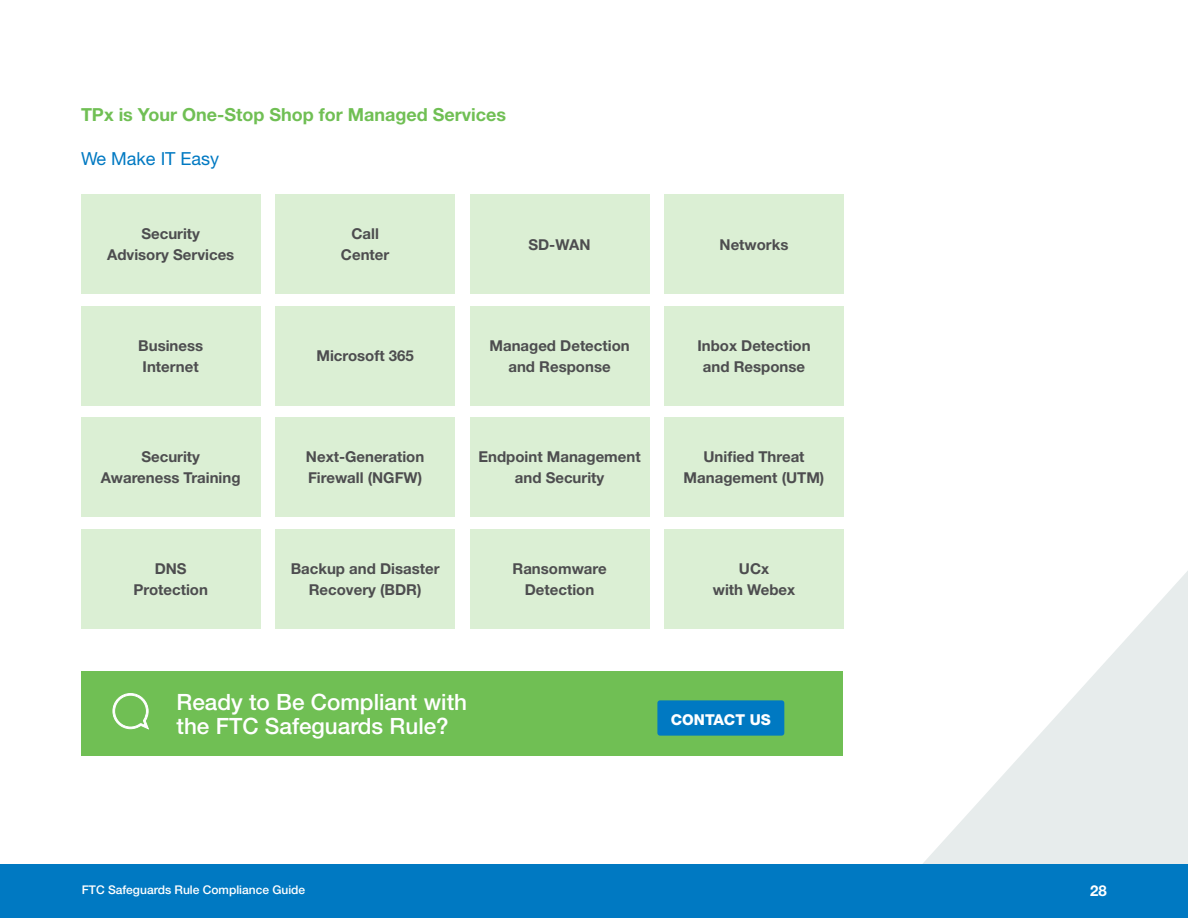
<style>
.page{position:relative;width:1188px;height:918px;background:#fff}
.page>*{position:absolute;margin:0;border:0;box-sizing:border-box;transform-origin:0 0}
.t1{font:500 22.5px/24px "Helvetica Neue LT Std";color:#fff}
.t2{font:700 18px "Helvetica Neue LT Std";color:#70bf54}
.t3{font:18px "Helvetica Neue LT Std";color:#0079c2}
.t4{font:700 15px/21px "Helvetica Neue LT Std";color:#4d4d4f;text-align:center}
.t5{font:800 15px "Helvetica Neue LT Std";color:#fff}
.t6{font:700 15px "Helvetica Neue LT Std";color:#fff}
.t7{font:500 12px "Helvetica Neue LT Std";color:#fff}
</style>
<div class="page">
<div style="left:0;top:864px;width:1188px;height:54px;background:#0079c2"></div>
<svg style="left:923px;top:571px;width:265px;height:293px;fill:#e7ecec"></svg>
<div style="left:81px;top:194px;width:179px;height:100px;background:#dbefd4"></div>
<div style="left:275px;top:194px;width:180px;height:100px;background:#dbefd4"></div>
<div style="left:470px;top:194px;width:179px;height:100px;background:#dbefd4"></div>
<div style="left:664px;top:194px;width:180px;height:100px;background:#dbefd4"></div>
<div style="left:81px;top:306px;width:179px;height:99px;background:#dbefd4"></div>
<div style="left:275px;top:306px;width:180px;height:99px;background:#dbefd4"></div>
<div style="left:470px;top:306px;width:179px;height:99px;background:#dbefd4"></div>
<div style="left:664px;top:306px;width:180px;height:99px;background:#dbefd4"></div>
<div style="left:81px;top:417px;width:179px;height:100px;background:#dbefd4"></div>
<div style="left:275px;top:417px;width:180px;height:100px;background:#dbefd4"></div>
<div style="left:470px;top:417px;width:179px;height:100px;background:#dbefd4"></div>
<div style="left:664px;top:417px;width:180px;height:100px;background:#dbefd4"></div>
<div style="left:81px;top:529px;width:179px;height:100px;background:#dbefd4"></div>
<div style="left:275px;top:529px;width:180px;height:100px;background:#dbefd4"></div>
<div style="left:470px;top:529px;width:179px;height:100px;background:#dbefd4"></div>
<div style="left:664px;top:529px;width:180px;height:100px;background:#dbefd4"></div>
<div style="left:81px;top:672px;width:761px;height:84px;background:#70bf54"></div>
<div style="left:657px;top:700px;width:127px;height:36px;background:#0079c2;border-radius:3px"></div>
<svg style="left:112px;top:693px;width:37px;height:37px"></svg>
<p class="t2" style="left:81px;top:103px;width:427px">TPx is Your One-Stop Shop for Managed Services</p>
<p class="t3" style="left:81px;top:148px;width:140px">We Make IT Easy</p>
<p class="t4" style="left:107px;top:223px;width:129px">Security<br>Advisory Services</p>
<p class="t4" style="left:341px;top:223px;width:50px">Call<br>Center</p>
<p class="t4" style="left:528px;top:233px;width:64px">SD-WAN</p>
<p class="t4" style="left:720px;top:233px;width:70px">Networks</p>
<p class="t4" style="left:138px;top:334px;width:66px;text-align:left">Business<br>Internet</p>
<p class="t4" style="left:316px;top:345px;width:99px">Microsoft 365</p>
<p class="t4" style="left:489px;top:334px;width:142px">Managed Detection and Response</p>
<p class="t4" style="left:697px;top:334px;width:115px">Inbox Detection and Response</p>
<p class="t4" style="left:101px;top:446px;width:141px">Security<br>Awareness Training</p>
<p class="t4" style="left:306px;top:446px;width:120px;text-align:left">Next-Generation<br>Firewall (NGFW)</p>
<p class="t4" style="left:478px;top:446px;width:164px">Endpoint Management and Security</p>
<p class="t4" style="left:684px;top:446px;width:142px">Unified Threat<br>Management (UTM)</p>
<p class="t4" style="left:133px;top:557px;width:76px">DNS<br>Protection</p>
<p class="t4" style="left:291px;top:557px;width:150px">Backup and Disaster<br>Recovery (BDR)</p>
<p class="t4" style="left:513px;top:557px;width:96px">Ransomware<br>Detection</p>
<p class="t4" style="left:713px;top:557px;width:84px">UCx<br>with Webex</p>
<h1 class="t1" style="left:177px;top:690px;width:292px">Ready to Be Compliant with the FTC Safeguards Rule?</h1>
<p class="t5" style="left:671px;top:710px;width:101px">CONTACT US</p>
<p class="t7" style="left:82px;top:883px;width:225px">FTC Safeguards Rule Compliance Guide</p>
<p class="t6" style="left:1090px;top:882px;width:18px">28</p>
</div>
